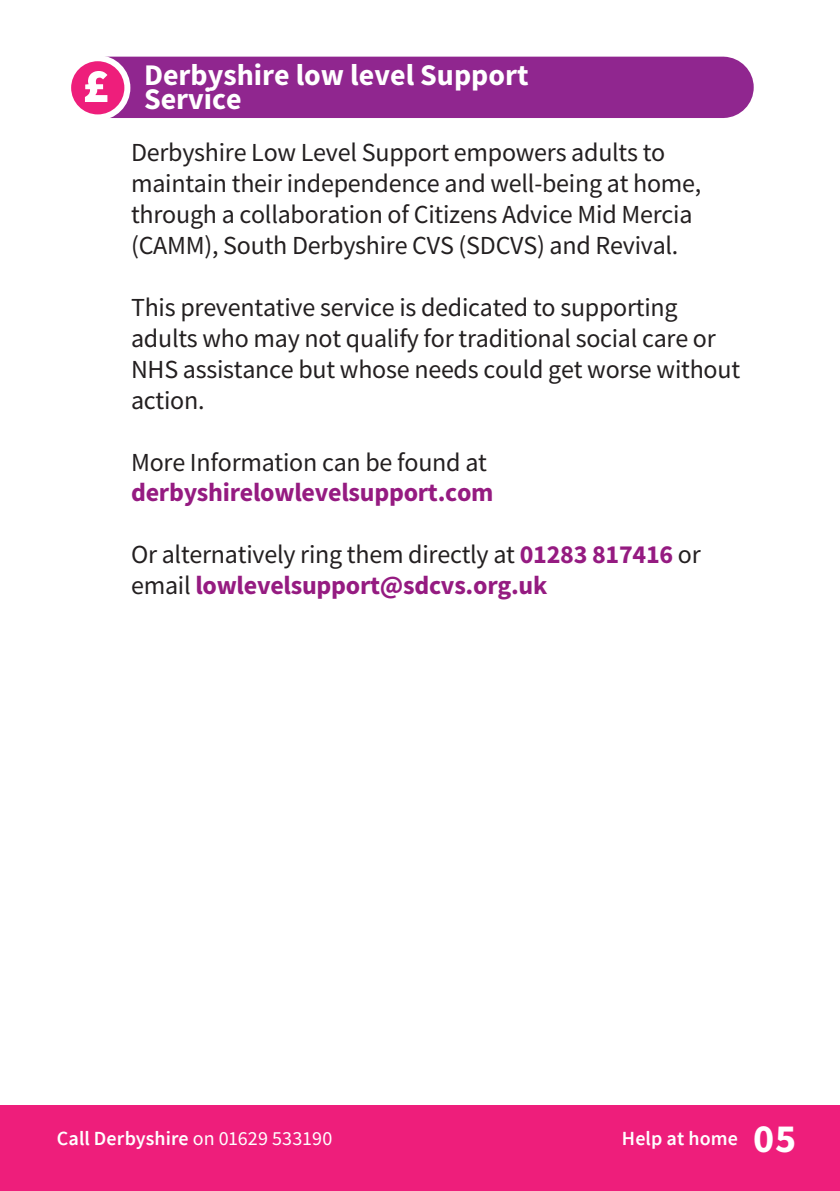
<style>
.page{position:relative;width:840px;height:1191px;background:#fff}
.page>*{position:absolute;margin:0;border:0;box-sizing:border-box;transform-origin:0 0}
.t1{font:700 30px/24px "Source Sans Pro";color:#fff}
.t2{font:26px/30.8px "Source Sans Pro";letter-spacing:-.01em;color:#231f20}
.t3{font:700 26px "Source Sans Pro";letter-spacing:-.01em;color:#951b81}
.t4{font:600 20px "Source Sans Pro";letter-spacing:.005em;color:#fff}
.s1{font-weight:700;color:#951b81}
.s2{font-weight:400}
.s3{font-weight:700;font-size:40px}
</style>
<div class="page">
<svg style="left:68px;top:58px;width:59px;height:59px"></svg>
<div style="left:65px;top:55px;width:65px;height:65px;border:6px solid #fff;border-radius:50%"></div>
<svg style="left:85px;top:57px;width:668px;height:61px;background:#972d92"></svg>
<div style="left:0;top:1106px;width:839px;height:85px;background:#ee1e7b"></div>
<h2 class="t1" style="left:144px;top:63px;width:386px">Derbyshire low level Support<br>Service</h2>
<p class="t2" style="left:131px;top:137px;width:571px">Derbyshire Low Level Support empowers adults to maintain their independence and well-being at home, through a collaboration of Citizens Advice Mid Mercia (CAMM), South Derbyshire CVS (SDCVS) and Revival.</p>
<p class="t2" style="left:131px;top:292px;width:610px">This preventative service is dedicated to supporting adults who may not qualify for traditional social care or NHS assistance but whose needs could get worse without action.</p>
<p class="t2" style="left:131px;top:446px;width:357px">More Information can be found at</p>
<p class="t3" style="left:131px;top:474px;width:364px">derbyshirelowlevelsupport.com</p>
<p class="t2" style="left:131px;top:539px;width:571px">Or alternatively ring them directly at <span class="s1">01283 817416</span> or email <span class="s1">lowlevelsupport@sdcvs.org.uk</span></p>
<p class="t4" style="left:57px;top:1125px;width:277px">Call Derbyshire <span class="s2">on 01629 533190</span></p>
<p class="t4" style="left:621px;top:1125px;width:175px">Help at home <span class="s3">05</span></p>
</div>
